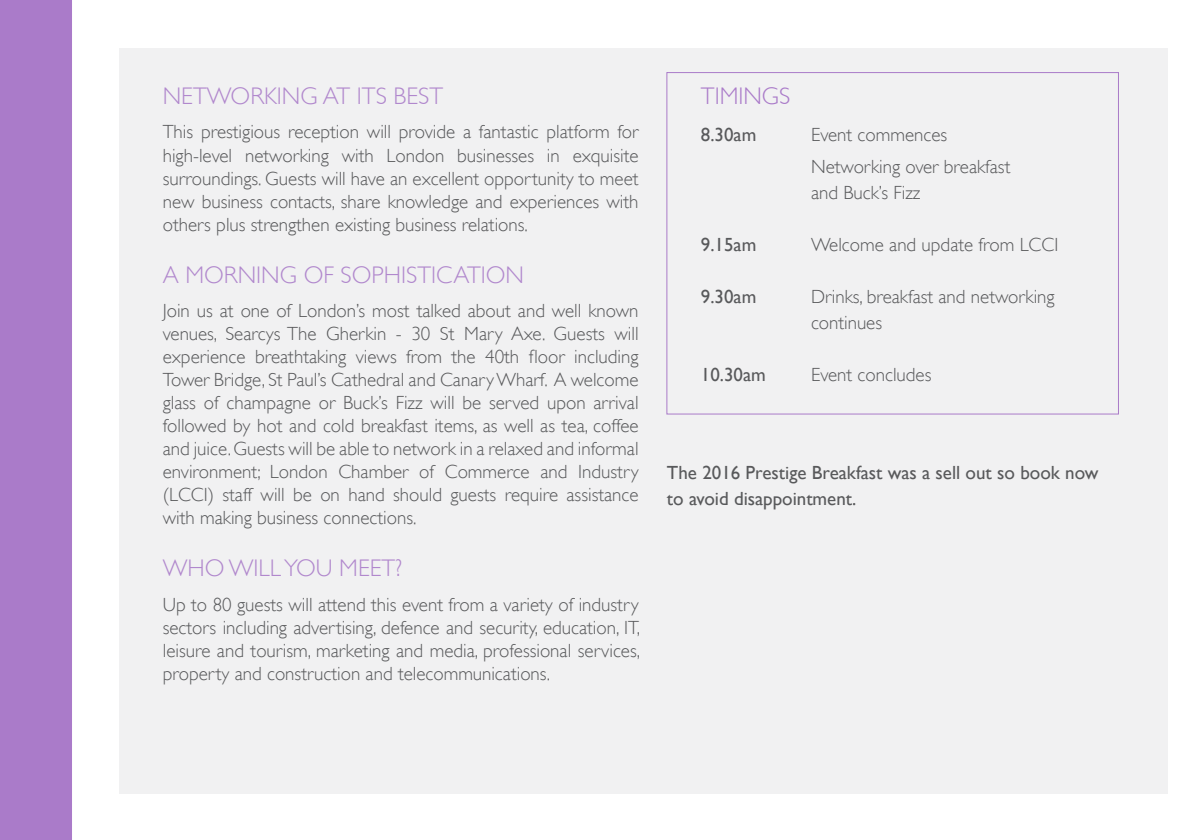
<style>
.page{position:relative;width:1191px;height:840px;background:#fff}
.page>*{position:absolute;margin:0;border:0;box-sizing:border-box;transform-origin:0 0}
.t1{font:300 24px "Gill Sans";color:#b188cd}
.t2{font:300 24px "Gill Sans";color:#aa7bc9}
.t3{font:300 19px/23px "Gill Sans";color:#58595b;text-align:justify}
.t4{font:19px/26px "Gill Sans";color:#58595b}
</style>
<div class="page">
<div style="left:119px;top:48px;width:1048px;height:745px;background:#f1f1f2"></div>
<div style="left:0;top:0;width:72px;height:839px;background:#aa7bc9"></div>
<div style="left:666px;top:72px;width:453px;height:342px;border:1px solid #aa7bc9"></div>
<p class="t1" style="left:163px;top:82px;width:282px">NETWORKING AT ITS BEST</p>
<p class="t3" style="left:163px;top:120px;width:477px">This prestigious reception will provide a fantastic platform for high-level networking with London businesses in exquisite surroundings. Guests will have an excellent opportunity to meet new business contacts, share knowledge and experiences with others plus strengthen existing business relations.</p>
<p class="t1" style="left:163px;top:261px;width:363px">A MORNING OF SOPHISTICATION</p>
<p class="t3" style="left:163px;top:299px;width:477px">Join us at one of London’s most talked about and well known venues, Searcys The Gherkin - 30 St Mary Axe. Guests will experience breathtaking views from the 40th floor including Tower Bridge, St Paul’s Cathedral and Canary Wharf. A welcome glass of champagne or Buck’s Fizz will be served upon arrival followed by hot and cold breakfast items, as well as tea, coffee and juice. Guests will be able to network in a relaxed and informal environment; London Chamber of Commerce and Industry (LCCI) staff will be on hand should guests require assistance with making business connections.</p>
<p class="t1" style="left:163px;top:554px;width:241px">WHO WILL YOU MEET?</p>
<p class="t3" style="left:163px;top:592px;width:479px">Up to 80 guests will attend this event from a variety of industry sectors including advertising, defence and security, education, IT, leisure and tourism, marketing and media, professional services, property and construction and telecommunications.</p>
<p class="t2" style="left:701px;top:82px;width:27px">Timings</p>
<p class="t4" style="left:701px;top:122px;width:57px">8.30am</p>
<p class="t3" style="left:811px;top:119px;width:201px;line-height:31.6px">Event commences<br>Networking over breakfast</p>
<p class="t3" style="left:811px;top:181px;width:111px">and Buck’s Fizz</p>
<p class="t4" style="left:701px;top:231px;width:57px">9.15am</p>
<p class="t3" style="left:811px;top:233px;width:249px">Welcome and update from LCCI</p>
<p class="t4" style="left:701px;top:283px;width:57px">9.30am</p>
<p class="t3" style="left:811px;top:284px;width:245px;line-height:26px">Drinks, breakfast and networking continues</p>
<p class="t4" style="left:701px;top:361px;width:66px">10.30am</p>
<p class="t3" style="left:811px;top:363px;width:122px">Event concludes</p>
<p class="t4" style="left:667px;top:459px;width:433px">The 2016 Prestige Breakfast was a sell out so book now to avoid disappointment.</p>
</div>
